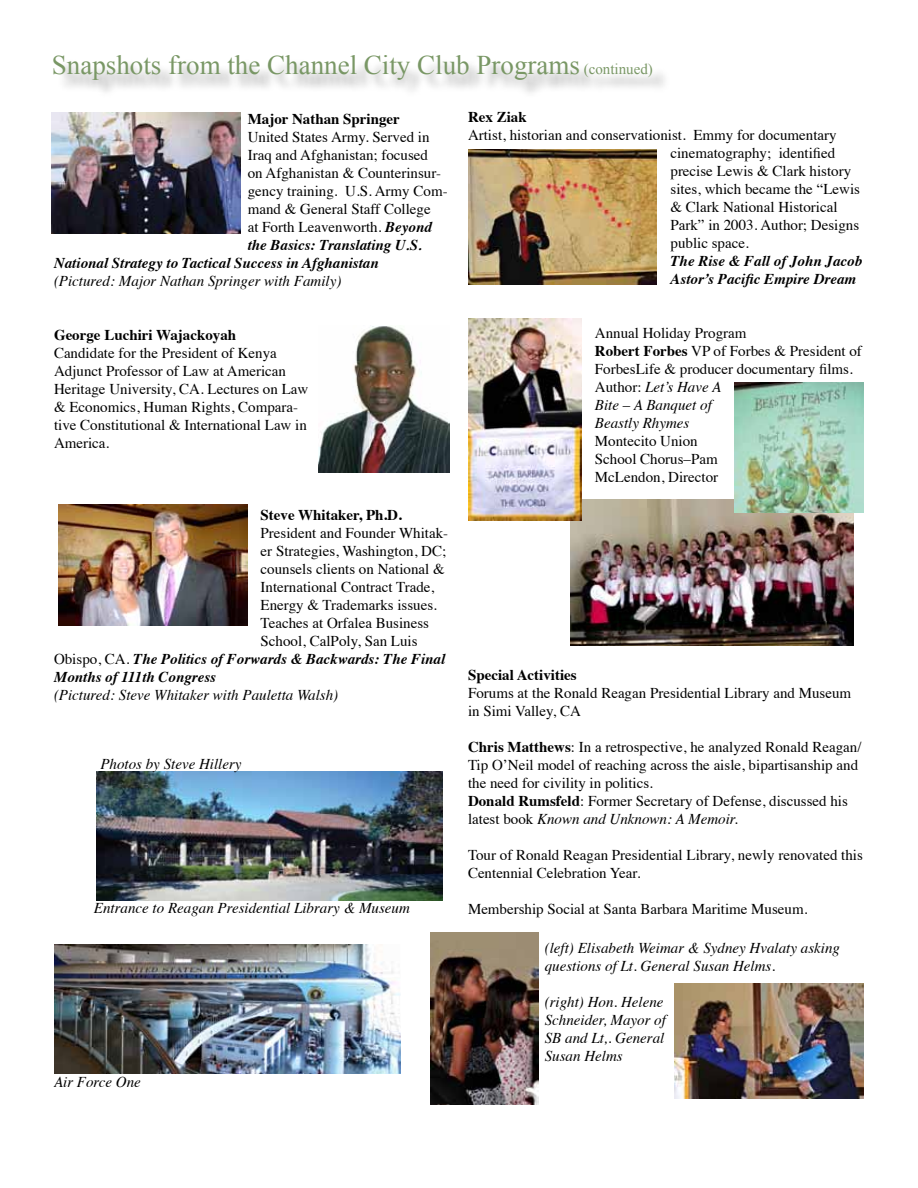
<style>
.page{position:relative;width:918px;height:1188px;background:#fff}
.page>*{position:absolute;margin:0;border:0;box-sizing:border-box;transform-origin:0 0}
.t1{font:27px "Times New Roman";color:#799765}
.t2{font:15px/18px "Times";color:#000}
.t3{font:italic 15px/18px "Times";color:#000}
.t4{font:italic 700 15px/18px "Times";color:#000}
.t5{font:700 15px "Times";color:#000}
.s1{font-size:15px}
.s2{font-weight:700;font-style:italic}
.s3{font-weight:400;font-style:normal}
.s4{font-weight:700}
.s5{font-style:italic}
</style>
<div class="page">
<img style="left:571px;top:500px;width:282px;height:145px">
<img style="left:468px;top:150px;width:189px;height:135px">
<img style="left:58px;top:505px;width:189px;height:121px">
<img style="left:734px;top:383px;width:130px;height:129px">
<div style="left:56px;top:57px;width:614px;height:41px;background:#000;opacity:.35"></div>
<img style="left:52px;top:112px;width:189px;height:121px">
<img style="left:319px;top:326px;width:131px;height:146px">
<img style="left:468px;top:318px;width:113px;height:202px">
<img style="left:675px;top:983px;width:189px;height:115px">
<img style="left:55px;top:944px;width:346px;height:130px">
<img style="left:97px;top:771px;width:345px;height:130px">
<img style="left:430px;top:932px;width:108px;height:173px">
<h1 class="t1" style="left:52px;top:47px;width:602px">Snapshots from the Channel City Club Programs <span class="s1">(continued)</span></h1>
<p class="t5" style="left:248px;top:104px;width:154px">Major Nathan Springer</p>
<p class="t2" style="left:248px;top:126px;width:183px">United States Army. Served in</p>
<p class="t2" style="left:248px;top:144px;width:182px">Iraq and Afghanistan; focused</p>
<p class="t2" style="left:248px;top:162px;width:195px">on Afghanistan &amp; Counterinsur-</p>
<p class="t2" style="left:248px;top:180px;width:201px">gency training. U.S. Army Com-</p>
<p class="t2" style="left:248px;top:198px;width:185px">mand &amp; General Staff College</p>
<p class="t2" style="left:248px;top:216px;width:186px">at Forth Leavenworth. <span class="s2">Beyond</span></p>
<p class="t4" style="left:248px;top:234px;width:176px">the Basics: Translating U.S.</p>
<p class="t4" style="left:54px;top:252px;width:326px">National Strategy to Tactical Success in Afghanistan</p>
<p class="t3" style="left:54px;top:271px;width:289px">(Pictured: Major Nathan Springer with Family)</p>
<p class="t5" style="left:54px;top:320px;width:184px">George Luchiri Wajackoyah</p>
<p class="t2" style="left:54px;top:342px;width:256px">Candidate for the President of Kenya Adjunct Professor of Law at American Heritage University, CA. Lectures on Law &amp; Economics, Human Rights, Compara&shy;tive Constitutional &amp; International Law in America.</p>
<p class="t5" style="left:261px;top:500px;width:143px">Steve Whitaker, Ph.D.</p>
<p class="t2" style="left:261px;top:522px;width:189px">President and Founder Whitak-</p>
<p class="t2" style="left:261px;top:540px;width:187px">er Strategies, Washington, DC;</p>
<p class="t2" style="left:261px;top:558px;width:186px">counsels clients on National &amp;</p>
<p class="t2" style="left:261px;top:576px;width:175px">International Contract Trade,</p>
<p class="t2" style="left:261px;top:594px;width:178px">Energy &amp; Trademarks issues.</p>
<p class="t2" style="left:261px;top:612px;width:170px">Teaches at Orfalea Business</p>
<p class="t2" style="left:261px;top:630px;width:158px">School, CalPoly, San Luis</p>
<p class="t4" style="left:54px;top:648px;width:393px"><span class="s3">Obispo, CA.</span> The Politics of Forwards &amp; Backwards: The Final</p>
<p class="t4" style="left:54px;top:666px;width:164px">Months of 111th Congress</p>
<p class="t3" style="left:54px;top:685px;width:286px">(Pictured: Steve Whitaker with Pauletta Walsh)</p>
<p class="t3" style="left:100px;top:754px;width:143px">Photos by Steve Hillery</p>
<p class="t3" style="left:94px;top:898px;width:318px">Entrance to Reagan Presidential Library &amp; Museum</p>
<p class="t3" style="left:54px;top:1072px;width:88px">Air Force One</p>
<p class="t5" style="left:468px;top:103px;width:60px">Rex Ziak</p>
<p class="t2" style="left:670px;top:125px;width:191px;text-indent:-202px">Artist, historian and conservationist. Emmy for documentary cinematography; identified precise Lewis &amp; Clark history sites, which became the “Lewis &amp; Clark National Historical<br>Park” in 2003. Author; Designs public space.</p>
<p class="t4" style="left:670px;top:251px;width:193px">The Rise &amp; Fall of John Jacob<br>Astor’s Pacific Empire Dream</p>
<p class="t2" style="left:595px;top:323px;width:269px">Annual Holiday Program<br><span class="s4">Robert Forbes</span> VP of Forbes &amp; President of<br>ForbesLife &amp; producer documentary films.<br>Author: <span class="s5">Let’s Have A<br>Bite – A Banquet of<br>Beastly Rhymes</span></p>
<p class="t2" style="left:595px;top:431px;width:125px">Montecito Union<br>School Chorus–Pam<br>McLendon, Director</p>
<p class="t5" style="left:468px;top:661px;width:110px">Special Activities</p>
<p class="t2" style="left:468px;top:683px;width:385px">Forums at the Ronald Reagan Presidential Library and Museum in Simi Valley, CA</p>
<p class="t2" style="left:468px;top:737px;width:395px"><span class="s4">Chris Matthews</span>: In a retrospective, he analyzed Ronald Reagan/ Tip O’Neil model of reaching across the aisle, bipartisanship and the need for civility in politics.<br><span class="s4">Donald Rumsfeld</span>: Former Secretary of Defense, discussed his latest book <span class="s5">Known and Unknown: A Memoir.</span></p>
<p class="t2" style="left:468px;top:845px;width:396px">Tour of Ronald Reagan Presidential Library, newly renovated this<br>Centennial Celebration Year.</p>
<p class="t2" style="left:468px;top:899px;width:341px">Membership Social at Santa Barbara Maritime Museum.</p>
<p class="t3" style="left:545px;top:938px;width:297px">(left) Elisabeth Weimar &amp; Sydney Hvalaty asking questions of Lt. General Susan Helms.</p>
<p class="t3" style="left:545px;top:992px;width:123px">(right) Hon. Helene<br>Schneider, Mayor of<br>SB and Lt,. General<br>Susan Helms</p>
</div>
